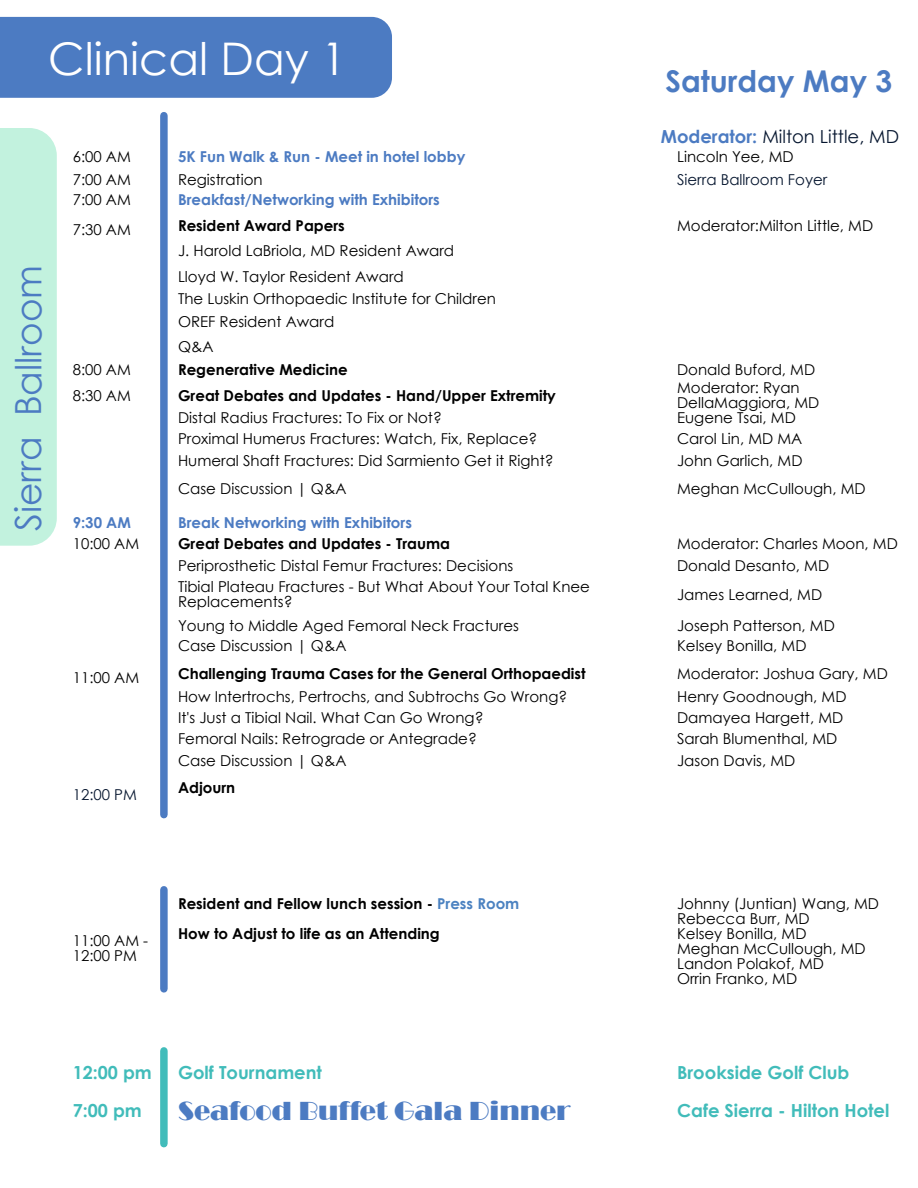
<style>
.page{position:relative;width:918px;height:1188px;background:#fff}
.page>*{position:absolute;margin:0;border:0;box-sizing:border-box;transform-origin:0 0}
.t1{font:45px "Century Gothic";color:#fff}
.t2{font:36px "Century Gothic";color:#4c7bc2}
.t3{font:700 30px "Century Gothic";color:#4c7bc2}
.t4{font:27px "Broadway";color:#4c7bc2}
.t5{font:700 18px "Century Gothic";color:#41bcba}
.t6{font:18px "Century Gothic";color:#06162f}
.t7{font:15px/15px "Century Gothic";color:#000}
.t8{font:700 15px/30px "Century Gothic";color:#000}
.t9{font:700 15px "Century Gothic";color:#4c7bc2}
.t10{font:15px "Century Gothic";color:#06162f}
.s1{font-weight:700;color:#4c7bc2}
.s2{color:#4b82c1}
</style>
<div class="page">
<div style="left:0;top:17px;width:392px;height:81px;background:#4c7bc2"></div>
<div style="left:160px;top:116px;width:8px;height:699px;background:#4c7bc2"></div>
<div style="left:160px;top:890px;width:8px;height:99px;background:#4c7bc2"></div>
<div style="left:160px;top:1051px;width:8px;height:93px;background:#41bcba"></div>
<div style="left:0;top:128px;width:57px;height:418px;background:#c2f2de"></div>
<h1 class="t1" style="left:48px;top:41px;width:300px">Clinical Day 1</h1>
<h3 class="t3" style="left:665px;top:69px;width:228px">Saturday May 3</h3>
<h2 class="t2" style="left:14px;top:531px;width:268px;rotate:-90deg">Sierra Ballroom</h2>
<p class="t6" style="left:661px;top:130px;width:240px"><span class="s1">Moderator:</span> Milton Little, MD</p>
<p class="t7" style="left:73px;top:151px;width:60px">6:00 AM</p>
<p class="t9" style="left:178px;top:151px;width:289px">5K Fun Walk &amp; Run - Meet in hotel lobby</p>
<p class="t7" style="left:677px;top:151px;width:118px">Lincoln Yee, MD</p>
<p class="t7" style="left:73px;top:173px;width:60px">7:00 AM</p>
<p class="t7" style="left:178px;top:173px;width:86px">Registration</p>
<p class="t10" style="left:677px;top:174px;width:152px">Sierra Ballroom Foyer</p>
<p class="t7" style="left:73px;top:193px;width:60px">7:00 AM</p>
<p class="t9" style="left:178px;top:194px;width:263px">Breakfast/Networking with Exhibitors</p>
<p class="t7" style="left:73px;top:223px;width:60px">7:30 AM</p>
<p class="t8" style="left:178px;top:212px;width:168px">Resident Award Papers</p>
<p class="t7" style="left:677px;top:220px;width:198px">Moderator:Milton Little, MD</p>
<p class="t7" style="left:178px;top:238px;width:278px;line-height:26.1px">J. Harold LaBriola, MD Resident Award<br>Lloyd W. Taylor Resident Award</p>
<p class="t7" style="left:178px;top:289px;width:319px;line-height:22.6px">The Luskin Orthopaedic Institute for Children<br>OREF Resident Award</p>
<p class="t7" style="left:178px;top:340px;width:37px">Q&amp;A</p>
<p class="t7" style="left:73px;top:363px;width:60px">8:00 AM</p>
<p class="t8" style="left:178px;top:356px;width:171px">Regenerative Medicine</p>
<p class="t7" style="left:677px;top:363px;width:140px">Donald Buford, MD</p>
<p class="t7" style="left:73px;top:389px;width:60px">8:30 AM</p>
<p class="t8" style="left:178px;top:382px;width:380px">Great Debates and Updates - Hand/Upper Extremity</p>
<p class="t7" style="left:677px;top:382px;width:144px">Moderator: Ryan<br>DellaMaggiora, MD</p>
<p class="t7" style="left:178px;top:411px;width:265px">Distal Radius Fractures: To Fix or Not?</p>
<p class="t7" style="left:677px;top:411px;width:120px">Eugene Tsai, MD</p>
<p class="t7" style="left:178px;top:433px;width:361px">Proximal Humerus Fractures: Watch, Fix, Replace?</p>
<p class="t7" style="left:677px;top:433px;width:127px">Carol Lin, MD MA</p>
<p class="t7" style="left:178px;top:454px;width:377px">Humeral Shaft Fractures: Did Sarmiento Get it Right?</p>
<p class="t7" style="left:677px;top:454px;width:127px">John Garlich, MD</p>
<p class="t7" style="left:178px;top:482px;width:170px">Case Discussion | Q&amp;A</p>
<p class="t7" style="left:677px;top:482px;width:190px">Meghan McCullough, MD</p>
<p class="t9" style="left:73px;top:516px;width:60px">9:30 AM</p>
<p class="t9" style="left:178px;top:516px;width:235px">Break Networking with Exhibitors</p>
<p class="t7" style="left:73px;top:538px;width:68px">10:00 AM</p>
<p class="t8" style="left:178px;top:530px;width:274px">Great Debates and Updates - Trauma</p>
<p class="t7" style="left:677px;top:538px;width:222px">Moderator: Charles Moon, MD</p>
<p class="t7" style="left:178px;top:559px;width:337px">Periprosthetic Distal Femur Fractures: Decisions</p>
<p class="t7" style="left:677px;top:559px;width:154px">Donald Desanto, MD</p>
<p class="t7" style="left:178px;top:581px;width:414px">Tibial Plateau Fractures - But What About Your Total Knee<br>Replacements?</p>
<p class="t7" style="left:677px;top:588px;width:147px">James Learned, MD</p>
<p class="t7" style="left:178px;top:620px;width:342px">Young to Middle Aged Femoral Neck Fractures</p>
<p class="t7" style="left:677px;top:620px;width:159px">Joseph Patterson, MD</p>
<p class="t7" style="left:178px;top:640px;width:170px">Case Discussion | Q&amp;A</p>
<p class="t7" style="left:677px;top:640px;width:131px">Kelsey Bonilla, MD</p>
<p class="t7" style="left:73px;top:672px;width:68px">11:00 AM</p>
<p class="t8" style="left:178px;top:660px;width:409px">Challenging Trauma Cases for the General Orthopaedist</p>
<p class="t7" style="left:677px;top:668px;width:212px">Moderator: Joshua Gary, MD</p>
<p class="t7" style="left:178px;top:690px;width:391px">How Intertrochs, Pertrochs, and Subtrochs Go Wrong?</p>
<p class="t7" style="left:677px;top:690px;width:171px">Henry Goodnough, MD</p>
<p class="t7" style="left:178px;top:711px;width:307px">It's Just a Tibial Nail. What Can Go Wrong?</p>
<p class="t7" style="left:677px;top:711px;width:168px">Damayea Hargett, MD</p>
<p class="t7" style="left:178px;top:733px;width:300px">Femoral Nails: Retrograde or Antegrade?</p>
<p class="t7" style="left:677px;top:733px;width:162px">Sarah Blumenthal, MD</p>
<p class="t7" style="left:178px;top:754px;width:170px">Case Discussion | Q&amp;A</p>
<p class="t7" style="left:677px;top:754px;width:120px">Jason Davis, MD</p>
<p class="t10" style="left:73px;top:789px;width:66px">12:00 PM</p>
<p class="t8" style="left:178px;top:774px;width:59px">Adjourn</p>
<p class="t7" style="left:73px;top:935px;width:77px">11:00 AM -<br>12:00 PM</p>
<p class="t8" style="left:178px;top:890px;width:343px">Resident and Fellow lunch session - <span class="s2">Press Room<br></span>How to Adjust to life as an Attending</p>
<p class="t7" style="left:677px;top:897px;width:204px">Johnny (Juntian) Wang, MD<br>Rebecca Burr, MD<br>Kelsey Bonilla, MD<br>Meghan McCullough, MD<br>Landon Polakof, MD<br>Orrin Franko, MD</p>
<p class="t5" style="left:73px;top:1066px;width:81px">12:00 pm</p>
<p class="t5" style="left:178px;top:1066px;width:145px">Golf Tournament</p>
<p class="t5" style="left:677px;top:1066px;width:174px">Brookside Golf Club</p>
<p class="t5" style="left:73px;top:1103px;width:71px">7:00 pm</p>
<h3 class="t4" style="left:178px;top:1095px;width:394px">Seafood Buffet Gala Dinner</h3>
<p class="t5" style="left:677px;top:1103px;width:214px">Cafe Sierra - Hilton Hotel</p>
</div>
